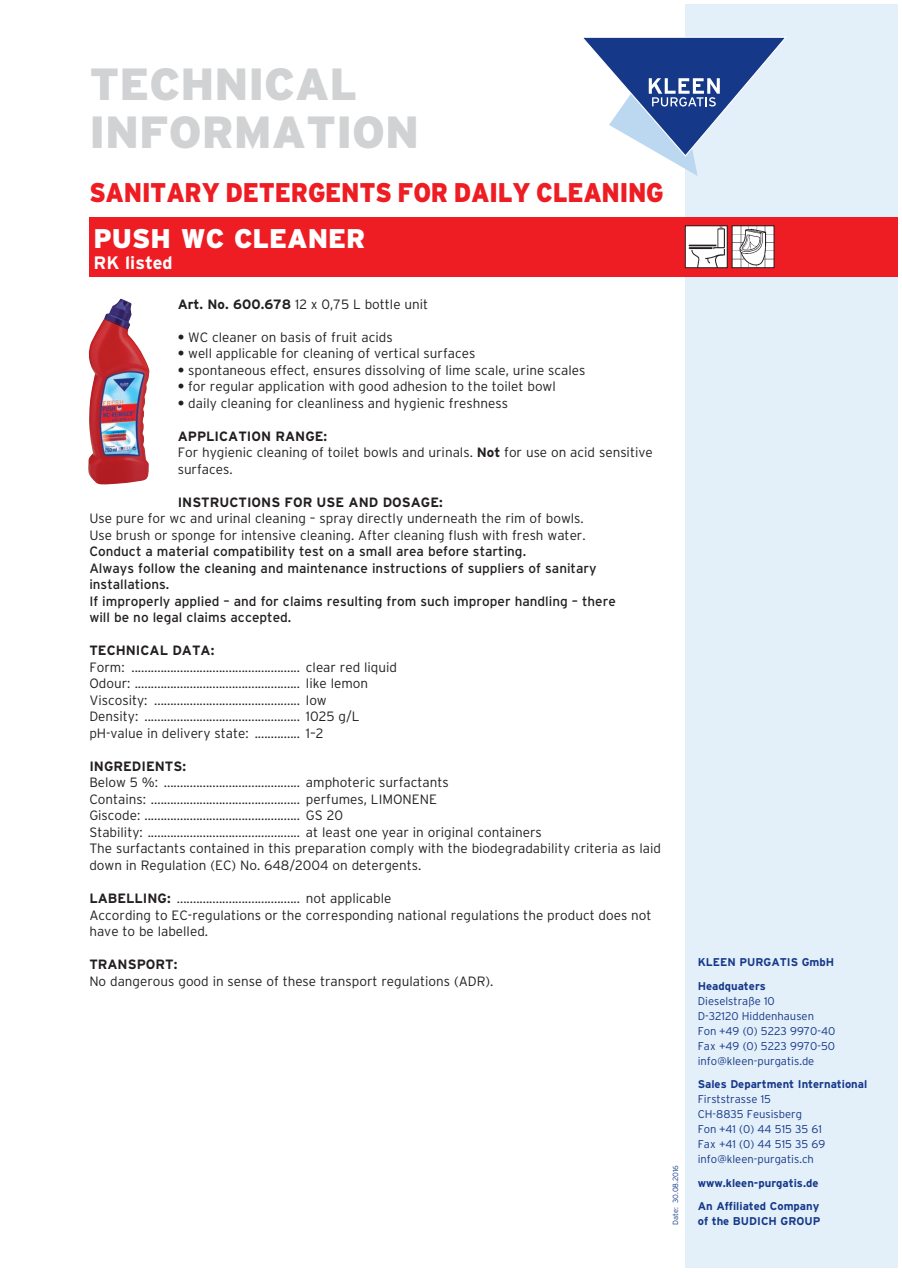
<style>
.page{position:relative;width:902px;height:1272px;background:#fff}
.page>*{position:absolute;margin:0;border:0;box-sizing:border-box;transform-origin:0 0}
.Technische_Informati{font:900 45px "Interstate";color:#d1d2d4}
.Produktgruppe{font:900 27px "Interstate";letter-spacing:-.01em;color:#ee1d23;scale:.9 1}
.Produktname{font:900 27px "Interstate";color:#fff}
.Produktunterzeile{font:700 18px "Interstate";color:#fff}
.Grundschrift{font:300 13.5px/16.5px "Interstate";color:#231f20}
.Grundschrift-2{font:13.5px/16.5px "Interstate";color:#231f20}
.Subhead_Bold_Versal{font:700 13.5px "Interstate";color:#231f20}
.Subhead_Bold_Versal-2{font:300 13.5px "Interstate";color:#231f20}
.t1{font:300 11.25px/15px "Interstate";color:#153889}
.t2{font:700 11.25px/15px "Interstate";color:#153889}
.t3{font:300 7.5px "Interstate";color:#153889}
.s1{font-weight:700}
</style>
<div class="page">
<div style="left:685px;top:4px;width:212px;height:1263px;background:#e3eff9"></div>
<svg style="left:583px;top:37px;width:204px;height:139px"></svg>
<div style="left:89px;top:217px;width:808px;height:59px;background:#ee1d23"></div>
<img style="left:88px;top:299px;width:62px;height:185px">
<img style="left:733px;top:227px;width:39px;height:39px">
<div style="left:731px;top:225px;width:43px;height:43px;border:1px solid #231f20"></div>
<img style="left:687px;top:227px;width:38px;height:39px">
<div style="left:685px;top:225px;width:42px;height:43px;border:1px solid #231f20"></div>
<p class="Technische_Informati" style="left:89px;top:59px;width:269px">TECHNICAL</p>
<p class="Technische_Informati" style="left:89px;top:107px;width:331px">INFORMATION</p>
<p class="Produktgruppe" style="left:89px;top:177px;width:639px">SANITARY DETERGENTS FOR DAILY CLEANING</p>
<p class="Produktname" style="left:94px;top:223px;width:273px">PUSH WC CLEANER</p>
<p class="Produktunterzeile" style="left:94px;top:253px;width:81px">RK listed</p>
<p class="Grundschrift" style="left:178px;top:295px;width:252px"><span class="s1">Art. No. 600.678</span> 12 x 0,75 L bottle unit</p>
<p class="Grundschrift" style="left:178px;top:328px;width:216px"><span class="s1">•</span> WC cleaner on basis of fruit acids</p>
<p class="Grundschrift" style="left:178px;top:345px;width:299px"><span class="s1">•</span> well applicable for cleaning of vertical surfaces</p>
<p class="Grundschrift" style="left:178px;top:361px;width:409px"><span class="s1">•</span> spontaneous effect, ensures dissolving of lime scale, urine scales</p>
<p class="Grundschrift" style="left:178px;top:378px;width:379px"><span class="s1">•</span> for regular application with good adhesion to the toilet bowl</p>
<p class="Grundschrift" style="left:178px;top:394px;width:332px"><span class="s1">•</span> daily cleaning for cleanliness and hygienic freshness</p>
<p class="Subhead_Bold_Versal" style="left:178px;top:428px;width:151px">APPLICATION RANGE:</p>
<p class="Grundschrift" style="left:178px;top:444px;width:476px">For hygienic cleaning of toilet bowls and urinals. <span class="s1">Not</span> for use on acid sensitive surfaces.</p>
<p class="Subhead_Bold_Versal" style="left:178px;top:494px;width:266px">INSTRUCTIONS FOR USE AND DOSAGE:</p>
<p class="Grundschrift" style="left:89px;top:510px;width:498px">Use pure for wc and urinal cleaning – spray directly underneath the rim of bowls.<br>Use brush or sponge for intensive cleaning. After cleaning flush with fresh water.</p>
<p class="Grundschrift-2" style="left:89px;top:543px;width:438px">Conduct a material compatibility test on a small area before starting.</p>
<p class="Grundschrift-2" style="left:89px;top:559px;width:509px">Always follow the cleaning and maintenance instructions of suppliers of sanitary installations.</p>
<p class="Grundschrift-2" style="left:89px;top:592px;width:528px">If improperly applied – and for claims resulting from such improper handling – there will be no legal claims accepted.</p>
<p class="Subhead_Bold_Versal" style="left:89px;top:643px;width:126px">TECHNICAL DATA:</p>
<p class="Grundschrift" style="left:89px;top:658px;width:309px">Form: .................................................... clear red liquid</p>
<p class="Grundschrift" style="left:89px;top:675px;width:280px">Odour: ................................................... like lemon</p>
<p class="Grundschrift" style="left:89px;top:691px;width:239px">Viscosity: ............................................. low</p>
<p class="Grundschrift" style="left:89px;top:708px;width:272px">Density: ................................................ 1025 g/L</p>
<p class="Grundschrift" style="left:89px;top:724px;width:236px">pH-value in delivery state: .............. 1–2</p>
<p class="Subhead_Bold_Versal" style="left:89px;top:758px;width:98px">INGREDIENTS:</p>
<p class="Grundschrift" style="left:89px;top:774px;width:361px">Below 5 %: .......................................... amphoteric surfactants</p>
<p class="Grundschrift" style="left:89px;top:790px;width:349px">Contains: .............................................. perfumes, LIMONENE</p>
<p class="Grundschrift" style="left:89px;top:807px;width:255px">Giscode: ................................................ GS 20</p>
<p class="Grundschrift" style="left:89px;top:823px;width:454px">Stability: ............................................... at least one year in original containers</p>
<p class="Grundschrift" style="left:89px;top:840px;width:573px">The surfactants contained in this preparation comply with the biodegradability criteria as laid down in Regulation (EC) No. 648/2004 on detergents.</p>
<p class="Subhead_Bold_Versal-2" style="left:89px;top:890px;width:303px"><span class="s1">LABELLING:</span> ...................................... not applicable</p>
<p class="Grundschrift" style="left:89px;top:906px;width:563px">According to EC-regulations or the corresponding national regulations the product does not have to be labelled.</p>
<p class="Subhead_Bold_Versal" style="left:89px;top:956px;width:89px">TRANSPORT:</p>
<p class="Grundschrift" style="left:89px;top:972px;width:405px">No dangerous good in sense of these transport regulations (ADR).</p>
<p class="t3" style="left:671px;top:1225px;width:62px;rotate:-90deg">Date: 30.08.2016</p>
<p class="t2" style="left:697px;top:954px;width:138px">KLEEN PURGATIS GmbH</p>
<p class="t1" style="left:697px;top:977px;width:139px"><span class="s1">Headquaters<br></span>Dieselstraße 10<br>D-32120 Hiddenhausen<br>Fon +49 (0) 5223 9970-40<br>Fax +49 (0) 5223 9970-50 info@kleen-purgatis.de</p>
<p class="t1" style="left:697px;top:1076px;width:171px"><span class="s1">Sales Department International<br></span>Firststrasse 15<br>CH-8835 Feusisberg<br>Fon +41 (0) 44 515 35 61<br>Fax +41 (0) 44 515 35 69 info@kleen-purgatis.ch</p>
<p class="t2" style="left:697px;top:1175px;width:122px">www.kleen-purgatis.de</p>
<p class="t2" style="left:697px;top:1198px;width:124px">An Affiliated Company of the BUDICH GROUP</p>
</div>
